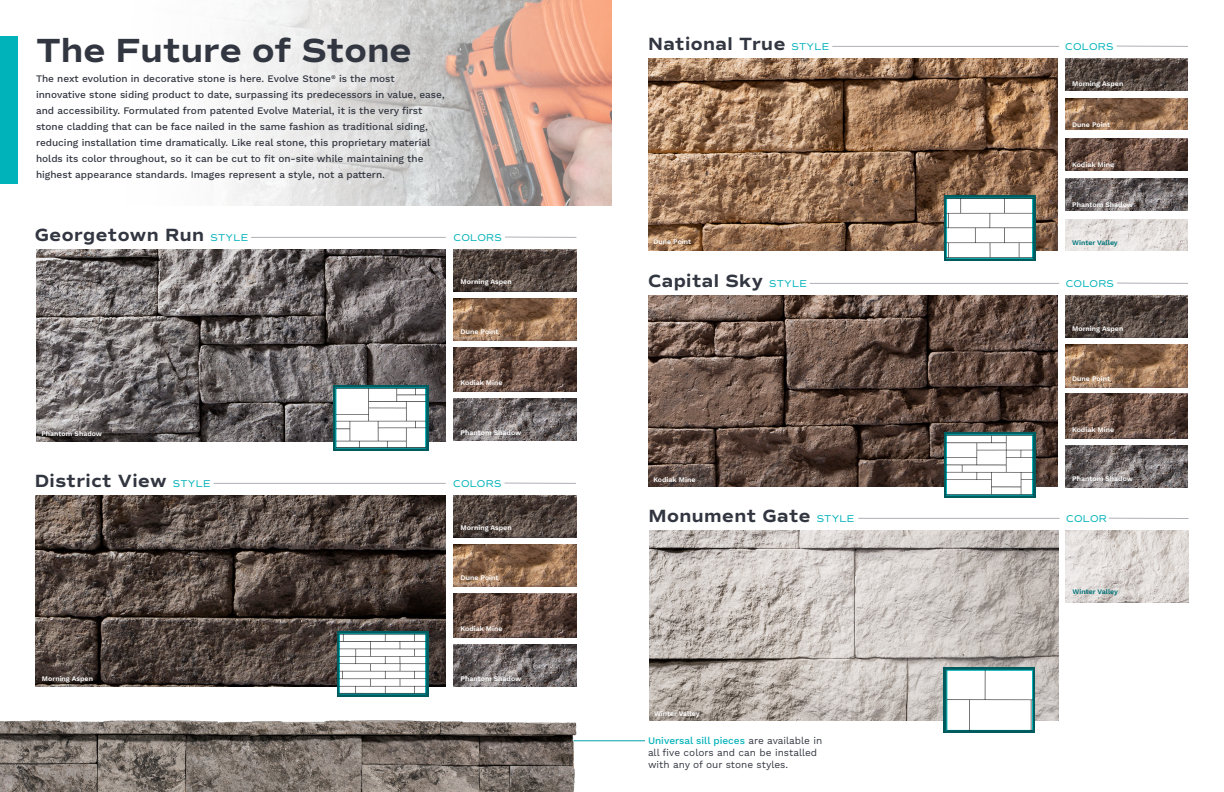
<style>
.page{position:relative;width:1224px;height:792px;background:#fff}
.page>*{position:absolute;margin:0;border:0;box-sizing:border-box;transform-origin:0 0}
.t1{font:700 34px "Commuters Sans";color:#323640}
.t2{font:700 18px "Commuters Sans";letter-spacing:.025em;color:#323640}
.t3{font:500 10px/16px "Work Sans";color:#323640}
.t4{font:10px/12px "Work Sans";color:#323640}
.t5{font:10px "Commuters Sans";letter-spacing:.025em;color:#00b2b9}
.t6{font:600 7px "Work Sans";color:#fff}
.t7{font:600 7px "Work Sans";color:#00747a}
.s1{font-weight:400;font-size:10px;color:#00b2b9}
.s2{font-weight:500;color:#00b2b9}
</style>
<div class="page">
<hr style="left:573px;top:740px;width:72px;height:1px;background:#00a3aa">
<img style="left:0;top:720px;width:580px;height:72px">
<svg style="left:212px;top:0;width:691px;height:206px"></svg>
<img style="left:1065px;top:99px;width:123px;height:31px">
<img style="left:1065px;top:59px;width:123px;height:31px">
<img style="left:1065px;top:139px;width:123px;height:31px">
<img style="left:1065px;top:179px;width:123px;height:31px">
<img style="left:1065px;top:219px;width:123px;height:31px">
<img style="left:648px;top:59px;width:409px;height:191px">
<svg style="left:944px;top:195px;width:92px;height:66px"></svg>
<svg style="left:946px;top:198px;width:87px;height:60px"></svg>
<hr style="left:832px;top:46px;width:227px;height:1px;background:#aeb0b7">
<svg style="left:1116px;top:45px;width:72px;height:2px"></svg>
<img style="left:36px;top:250px;width:410px;height:191px">
<svg style="left:333px;top:385px;width:95px;height:66px"></svg>
<hr style="left:251px;top:237px;width:195px;height:1px;background:#aeb0b7">
<svg style="left:505px;top:236px;width:72px;height:2px"></svg>
<img style="left:454px;top:298px;width:122px;height:43px">
<img style="left:454px;top:249px;width:122px;height:43px">
<img style="left:454px;top:347px;width:122px;height:45px">
<img style="left:454px;top:399px;width:122px;height:42px">
<img style="left:454px;top:544px;width:122px;height:42px">
<img style="left:454px;top:495px;width:122px;height:42px">
<img style="left:454px;top:593px;width:122px;height:45px">
<img style="left:454px;top:644px;width:122px;height:43px">
<img style="left:36px;top:495px;width:409px;height:192px">
<svg style="left:337px;top:631px;width:91px;height:66px"></svg>
<svg style="left:339px;top:634px;width:87px;height:60px"></svg>
<hr style="left:214px;top:483px;width:232px;height:1px;background:#aeb0b7">
<svg style="left:504px;top:482px;width:72px;height:2px"></svg>
<hr style="left:810px;top:283px;width:249px;height:1px;background:#aeb0b7">
<hr style="left:858px;top:518px;width:202px;height:1px;background:#aeb0b7">
<svg style="left:1117px;top:282px;width:71px;height:2px"></svg>
<svg style="left:1108px;top:517px;width:81px;height:2px"></svg>
<img style="left:648px;top:296px;width:410px;height:191px">
<img style="left:649px;top:531px;width:409px;height:189px">
<svg style="left:944px;top:432px;width:92px;height:66px"></svg>
<svg style="left:944px;top:668px;width:91px;height:65px"></svg>
<img style="left:1065px;top:345px;width:123px;height:42px">
<img style="left:1065px;top:296px;width:123px;height:42px">
<img style="left:1065px;top:394px;width:123px;height:44px">
<img style="left:1065px;top:445px;width:123px;height:42px">
<img style="left:1066px;top:531px;width:123px;height:71px">
<div style="left:0;top:36px;width:18px;height:147px;background:#00b2b9"></div>
<img style="left:336px;top:388px;width:90px;height:60px">
<img style="left:340px;top:634px;width:85px;height:60px">
<img style="left:947px;top:198px;width:85px;height:60px">
<img style="left:946px;top:435px;width:87px;height:60px">
<img style="left:947px;top:670px;width:85px;height:61px">
<p class="t1" style="left:36px;top:29px;width:377px">The Future of Stone</p>
<p class="t3" style="left:36px;top:71px;width:410px">The next evolution in decorative stone is here. Evolve Stone<sup>®</sup> is the most innovative stone siding product to date, surpassing its predecessors in value, ease, and accessibility. Formulated from patented Evolve Material, it is the very first stone cladding that can be face nailed in the same fashion as traditional siding, reducing installation time dramatically. Like real stone, this proprietary material holds its color throughout, so it can be cut to fit on-site while maintaining the highest appearance standards. Images represent a style, not a pattern.</p>
<p class="t2" style="left:35px;top:223px;width:215px">Georgetown Run <span class="s1">STYLE</span></p>
<p class="t5" style="left:454px;top:231px;width:50px">COLORS</p>
<p class="t6" style="left:461px;top:278px;width:53px">Morning Aspen</p>
<p class="t6" style="left:461px;top:328px;width:39px">Dune Point</p>
<p class="t6" style="left:41px;top:430px;width:62px">Phantom Shadow</p>
<p class="t6" style="left:461px;top:379px;width:43px">Kodiak Mine</p>
<p class="t6" style="left:461px;top:428px;width:62px">Phantom Shadow</p>
<p class="t2" style="left:35px;top:469px;width:177px">District View <span class="s1">STYLE</span></p>
<p class="t5" style="left:453px;top:477px;width:50px">COLORS</p>
<p class="t6" style="left:461px;top:524px;width:53px">Morning Aspen</p>
<p class="t6" style="left:461px;top:574px;width:39px">Dune Point</p>
<p class="t6" style="left:42px;top:674px;width:53px">Morning Aspen</p>
<p class="t6" style="left:461px;top:625px;width:43px">Kodiak Mine</p>
<p class="t6" style="left:461px;top:674px;width:62px">Phantom Shadow</p>
<p class="t2" style="left:648px;top:32px;width:183px">National True <span class="s1">STYLE</span></p>
<p class="t5" style="left:1065px;top:40px;width:50px">COLORS</p>
<p class="t6" style="left:1072px;top:79px;width:53px">Morning Aspen</p>
<p class="t6" style="left:653px;top:238px;width:39px">Dune Point</p>
<p class="t2" style="left:648px;top:269px;width:160px">Capital Sky <span class="s1">STYLE</span></p>
<p class="t6" style="left:654px;top:475px;width:43px">Kodiak Mine</p>
<p class="t2" style="left:648px;top:504px;width:207px">Monument Gate <span class="s1">STYLE</span></p>
<p class="t6" style="left:654px;top:710px;width:47px">Winter Valley</p>
<p class="t4" style="left:648px;top:735px;width:176px"><span class="s2">Universal sill pieces</span> are available in all five colors and can be installed with any of our stone styles.</p>
<p class="t6" style="left:1072px;top:120px;width:39px">Dune Point</p>
<p class="t6" style="left:1072px;top:160px;width:43px">Kodiak Mine</p>
<p class="t6" style="left:1072px;top:201px;width:62px">Phantom Shadow</p>
<p class="t7" style="left:1072px;top:239px;width:47px">Winter Valley</p>
<p class="t5" style="left:1066px;top:277px;width:50px">COLORS</p>
<p class="t6" style="left:1072px;top:324px;width:53px">Morning Aspen</p>
<p class="t6" style="left:1072px;top:374px;width:39px">Dune Point</p>
<p class="t6" style="left:1072px;top:425px;width:43px">Kodiak Mine</p>
<p class="t6" style="left:1072px;top:475px;width:62px">Phantom Shadow</p>
<p class="t5" style="left:1066px;top:512px;width:42px">COLOR</p>
<p class="t7" style="left:1073px;top:587px;width:47px">Winter Valley</p>
</div>
